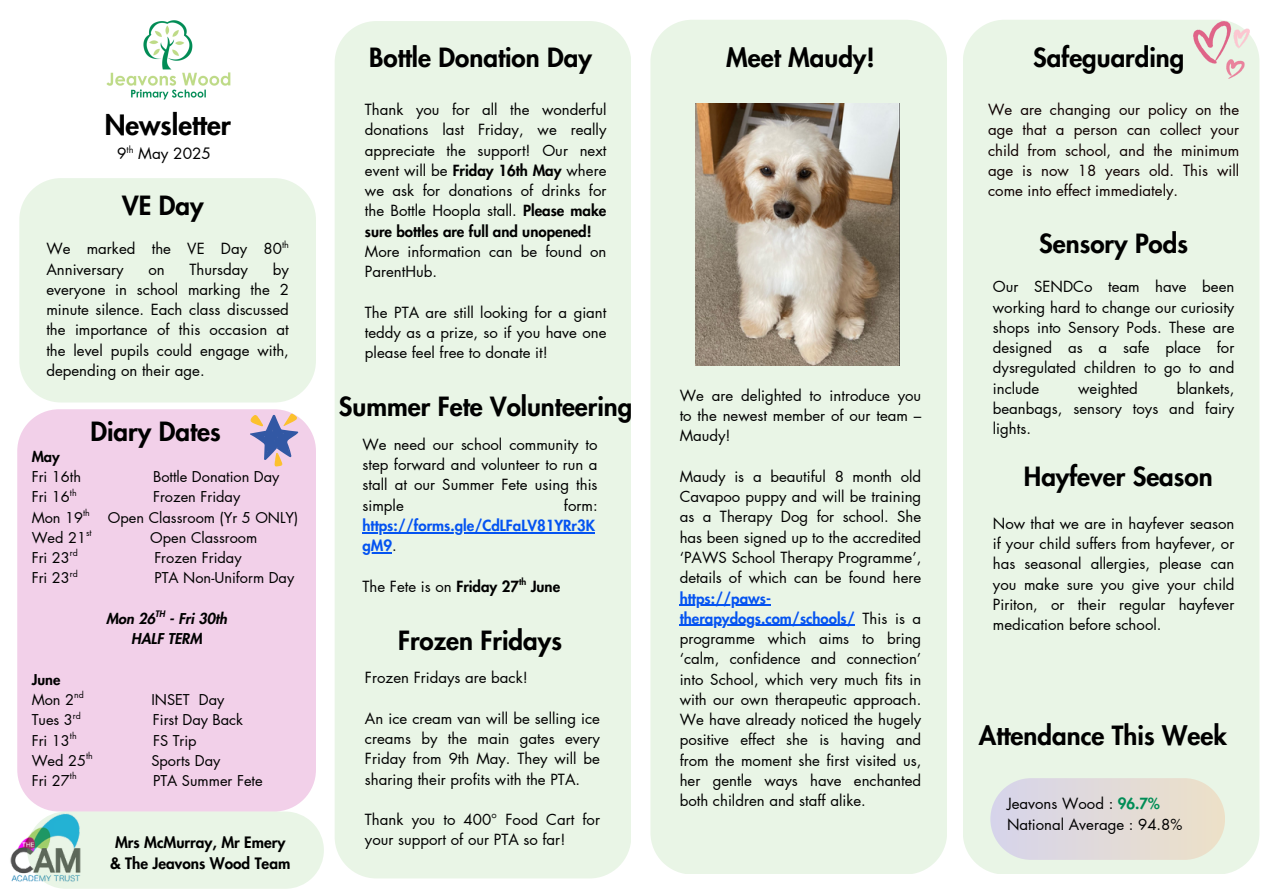
<style>
.page{position:relative;width:1264px;height:894px;background:#fff}
.page>*{position:absolute;margin:0;border:0;box-sizing:border-box;transform-origin:0 0}
.t1{font:800 27.3px "Futura LT Pro";color:#000}
.t2{font:800 25.8px "Futura LT Pro";color:#000}
.t3{font:800 15.3px/21.5px "Futura LT Pro";color:#000;text-align:center}
.t4{font:15.3px "Futura LT Pro";color:#000}
.t5{font:15px/20.2px "Futura LT Pro";color:#000;text-align:justify}
.t6{font:15px/20.2px "Futura LT Pro";color:#0e0000;text-align:justify}
.t7{font:800 15px "Futura LT Pro";color:#0453f1}
.t8{font:800 15px "Futura LT Pro";color:#000}
.t9{font:14.55px "Futura LT Pro";color:#000}
.t10{font:italic 800 14.55px "Futura LT Pro";color:#000}
.t11{font:800 14.55px/20.2px "Futura LT Pro";color:#000}
.t12{font:9.15px "Futura LT Pro";color:#000}
.t13{font:9px "Futura LT Pro";color:#000}
.t14{font:800 9px "Futura LT Pro";color:#000}
.t15{font:8.7px "Futura LT Pro";color:#000}
.t16{font:italic 800 8.7px "Futura LT Pro";color:#000}
.s1{font-weight:400}
.s2{font-weight:800}
.s3{font-weight:400;color:#000}
.s4{font-weight:800;color:#0453f1}
.s5{font-weight:800;color:#008d56}
</style>
<div class="page">
<div style="left:335px;top:21px;width:296px;height:857px;background:#e9f5e6"></div>
<div style="left:650px;top:20px;width:297px;height:853px;background:#e9f5e6"></div>
<div style="left:963px;top:20px;width:296px;height:853px;background:#e9f5e6"></div>
<div style="left:19px;top:178px;width:297px;height:224px;background:#e9f5e6"></div>
<img style="left:106px;top:20px;width:125px;height:80px">
<div style="left:17px;top:409px;width:299px;height:402px;background:#f2d0e9"></div>
<svg style="left:250px;top:413px;width:48px;height:53px;background:#b2a6c1"></svg>
<img style="left:10px;top:804px;width:80px;height:85px">
<svg style="left:27px;top:811px;width:297px;height:77px;background:#dcece0"></svg>
<svg style="left:990px;top:777px;width:234px;height:82px;background:#e1dcda"></svg>
<img style="left:1193px;top:21px;width:56px;height:57px">
<img style="left:695px;top:103px;width:204px;height:262px">
<hr style="left:679px;top:604px;width:92px;height:1px;background:#0453f1">
<hr style="left:679px;top:624px;width:175px;height:2px;background:#0453f1">
<hr style="left:362px;top:532px;width:233px;height:1px;background:#0453f1">
<hr style="left:362px;top:552px;width:30px;height:1px;background:#0453f1">
<p class="t1" style="left:105px;top:112px;width:128px">Newsletter</p>
<h2 class="t12" style="left:126px;top:145px;width:9px">th</h2>
<h2 class="t4" style="left:117px;top:147px;width:95px">9 May 2025</h2>
<h2 class="t2" style="left:122px;top:193px;width:83px">VE Day</h2>
<p class="t13" style="left:282px;top:240px;width:8px">th</p>
<p class="t5" style="left:46px;top:239px;width:237px">We marked the VE Day 80<br>Anniversary</p>
<p class="t5" style="left:46px;top:259px;width:244px;text-indent:226px">by everyone in school marking the 2 minute silence. Each class discussed the importance of this occasion at the level pupils could engage with, depending on their age.</p>
<p class="t5" style="left:148px;top:259px;width:18px">on</p>
<p class="t5" style="left:189px;top:259px;width:60px">Thursday</p>
<p class="t2" style="left:90px;top:419px;width:132px">Diary Dates</p>
<h1 class="t11" style="left:32px;top:447px;width:30px">May</h1>
<p class="t9" style="left:32px;top:470px;width:51px">Fri 16th</p>
<p class="t9" style="left:153px;top:470px;width:128px">Bottle Donation Day</p>
<p class="t9" style="left:32px;top:490px;width:40px">Fri 16</p>
<p class="t9" style="left:153px;top:490px;width:89px">Frozen Friday</p>
<p class="t15" style="left:70px;top:488px;width:8px">th</p>
<p class="t9" style="left:32px;top:510px;width:53px">Mon 19</p>
<p class="t9" style="left:108px;top:510px;width:192px">Open Classroom (Yr 5 ONLY)</p>
<p class="t15" style="left:83px;top:508px;width:8px">th</p>
<p class="t15" style="left:86px;top:529px;width:7px">st</p>
<p class="t9" style="left:32px;top:530px;width:56px">Wed 21</p>
<p class="t9" style="left:150px;top:530px;width:109px">Open Classroom</p>
<p class="t15" style="left:70px;top:549px;width:9px">rd</p>
<p class="t9" style="left:32px;top:551px;width:40px">Fri 23</p>
<p class="t9" style="left:154px;top:551px;width:89px">Frozen Friday</p>
<p class="t15" style="left:70px;top:569px;width:9px">rd</p>
<p class="t9" style="left:32px;top:571px;width:40px">Fri 23</p>
<p class="t9" style="left:154px;top:571px;width:141px">PTA Non-Uniform Day</p>
<h2 class="t11" style="left:32px;top:669px;width:44px">June<br><span class="s1">Mon 2</span></h2>
<p class="t15" style="left:74px;top:691px;width:11px">nd</p>
<h2 class="t16" style="left:155px;top:610px;width:11px">TH</h2>
<h2 class="t10" style="left:131px;top:632px;width:72px">HALF TERM</h2>
<p class="t10" style="left:106px;top:611px;width:123px">Mon 26 - Fri 30th</p>
<p class="t9" style="left:151px;top:693px;width:75px">INSET Day</p>
<p class="t15" style="left:73px;top:711px;width:9px">rd</p>
<p class="t9" style="left:32px;top:713px;width:43px">Tues 3</p>
<p class="t9" style="left:153px;top:713px;width:92px">First Day Back</p>
<p class="t15" style="left:70px;top:731px;width:8px">th</p>
<p class="t9" style="left:32px;top:753px;width:56px">Wed 25</p>
<p class="t9" style="left:151px;top:753px;width:71px">Sports Day</p>
<p class="t9" style="left:32px;top:733px;width:40px">Fri 13</p>
<p class="t9" style="left:153px;top:733px;width:45px">FS Trip</p>
<p class="t15" style="left:86px;top:751px;width:8px">th</p>
<p class="t15" style="left:70px;top:772px;width:8px">th</p>
<p class="t9" style="left:32px;top:774px;width:40px">Fri 27</p>
<p class="t9" style="left:153px;top:774px;width:111px">PTA Summer Fete</p>
<p class="t3" style="left:110px;top:832px;width:182px">Mrs McMurray, Mr Emery &amp; The Jeavons Wood Team</p>
<h1 class="t2" style="left:369px;top:45px;width:224px">Bottle Donation Day</h1>
<p class="t5" style="left:365px;top:100px;width:243px">Thank you for all the wonderful donations last Friday, we really appreciate the support! Our next event will be <span class="s2">Friday 16th May</span> where we ask for donations of drinks for the Bottle Hoopla stall. <span class="s2">Please make sure bottles are full and unopened!</span></p>
<h1 class="t5" style="left:365px;top:242px;width:243px">More information can be found on<br>ParentHub.</h1>
<p class="t5" style="left:365px;top:303px;width:243px">The PTA are still looking for a giant teddy as a prize, so if you have one please feel free to donate it!</p>
<p class="t2" style="left:339px;top:394px;width:295px">Summer Fete Volunteering</p>
<h1 class="t5" style="left:362px;top:434px;width:236px">We need our school community to step forward and volunteer to run a stall at our Summer Fete using this simple</h1>
<h1 class="t5" style="left:564px;top:495px;width:35px">form:</h1>
<p class="t7" style="left:362px;top:518px;width:234px">https://forms.gle/CdLFaLV81YRr3K</p>
<p class="t7" style="left:362px;top:538px;width:36px">gM9<span class="s3">.</span></p>
<p class="t8" style="left:362px;top:579px;width:199px"><span class="s1">The Fete is on</span> Friday 27 June</p>
<p class="t14" style="left:519px;top:577px;width:9px">th</p>
<p class="t2" style="left:398px;top:628px;width:165px">Frozen Fridays</p>
<p class="t5" style="left:365px;top:668px;width:164px">Frozen Fridays are back!</p>
<p class="t5" style="left:365px;top:708px;width:236px">An ice cream van will be selling ice creams by the main gates every Friday from 9th May. They will be sharing their profits with the PTA.</p>
<p class="t5" style="left:365px;top:809px;width:236px">Thank you to 400° Food Cart for your support of our PTA so far!</p>
<p class="t2" style="left:726px;top:45px;width:150px">Meet Maudy!</p>
<p class="t5" style="left:679px;top:385px;width:243px">We are delighted to introduce you to the newest member of our team – Maudy!</p>
<h1 class="t5" style="left:679px;top:466px;width:243px">Maudy is a beautiful 8 month old Cavapoo puppy and will be training as a Therapy Dog for school. She has been signed up to the accredited ‘PAWS School Therapy Programme’, details of which can be found here</h1>
<p class="t7" style="left:679px;top:591px;width:93px">https://paws-</p>
<p class="t5" style="left:679px;top:608px;width:243px"><span class="s4">therapydogs.com/schools/</span> This is a programme which aims to bring ‘calm, confidence and connection’ into School, which very much fits in with our own therapeutic approach.<br>We have already noticed the hugely positive effect she is having and from the moment she first visited us, her gentle ways have enchanted both children and staff alike.</p>
<p class="t2" style="left:1033px;top:45px;width:153px">Safeguarding</p>
<h1 class="t6" style="left:988px;top:100px;width:252px">We are changing our policy on the age that a person can collect your child from school, and the minimum age is now 18 years old. This will come into effect immediately.</h1>
<h1 class="t2" style="left:1039px;top:231px;width:150px">Sensory Pods</h1>
<p class="t5" style="left:992px;top:277px;width:243px">Our SENDCo team have been working hard to change our curiosity shops into Sensory Pods. These are designed as a safe place for dysregulated children to go to and include</p>
<p class="t5" style="left:992px;top:378px;width:243px;text-indent:184px">blankets, beanbags, sensory toys and fairy lights.</p>
<p class="t5" style="left:1078px;top:378px;width:61px">weighted</p>
<h1 class="t2" style="left:1023px;top:465px;width:190px">Hayfever Season</h1>
<p class="t5" style="left:992px;top:513px;width:243px">Now that we are in hayfever season if your child suffers from hayfever, or has seasonal allergies, please can you make sure you give your child Piriton, or their regular hayfever medication before school.</p>
<p class="t2" style="left:978px;top:723px;width:250px">Attendance This Week</p>
<h1 class="t5" style="left:1007px;top:794px;width:154px">Jeavons Wood : <span class="s5">96.7%</span></h1>
<p class="t5" style="left:1007px;top:814px;width:177px">National Average : 94.8%</p>
</div>
